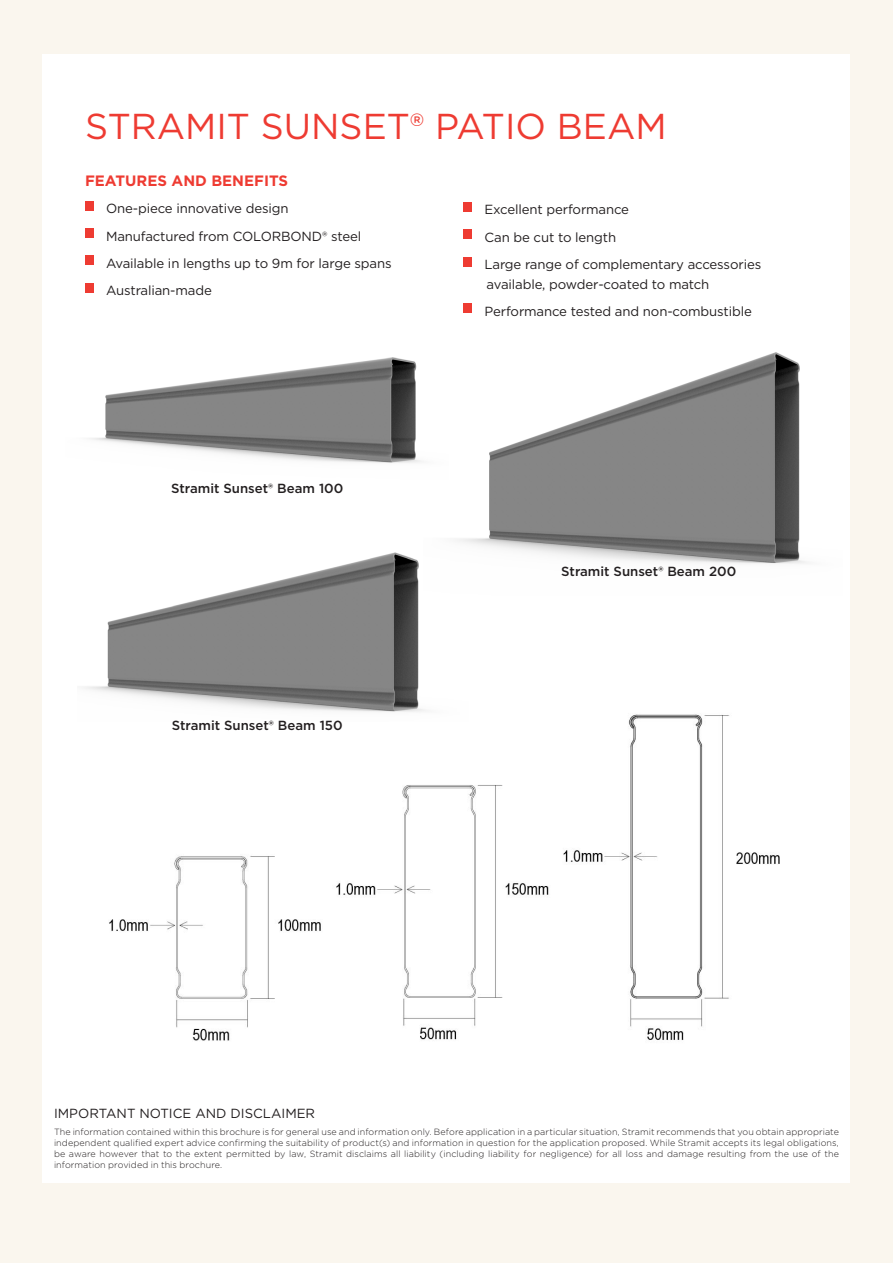
<style>
.page{position:relative;width:893px;height:1263px;background:#faf6ee}
.page>*{position:absolute;margin:0;border:0;box-sizing:border-box;transform-origin:0 0}
.t1{font:36px "Gotham";color:#ee3b32}
.t2{font:700 15px "Gotham";color:#ee3b32}
.t3{font:13.2px/27.5px "Gotham";letter-spacing:-.01em;color:#231f20}
.t4{font:500 13.2px "Gotham";color:#231f20}
.t5{font:300 9px/10.8px "Gotham";letter-spacing:.005em;color:#231f20;text-align:justify}
</style>
<div class="page">
<div style="left:43px;top:54px;width:807px;height:1128px;background:#fff"></div>
<div style="left:85px;top:201px;width:9px;height:9px;background:#ee3b32"></div>
<div style="left:85px;top:228px;width:9px;height:10px;background:#ee3b32"></div>
<div style="left:85px;top:256px;width:9px;height:9px;background:#ee3b32"></div>
<div style="left:85px;top:283px;width:9px;height:9px;background:#ee3b32"></div>
<div style="left:463px;top:202px;width:9px;height:9px;background:#ee3b32"></div>
<div style="left:463px;top:230px;width:9px;height:9px;background:#ee3b32"></div>
<div style="left:463px;top:257px;width:9px;height:9px;background:#ee3b32"></div>
<div style="left:463px;top:304px;width:9px;height:9px;background:#ee3b32"></div>
<img style="left:89px;top:357px;width:333px;height:106px">
<img style="left:84px;top:552px;width:342px;height:160px">
<img style="left:424px;top:352px;width:383px;height:244px">
<img style="left:109px;top:856px;width:212px;height:185px">
<img style="left:336px;top:785px;width:213px;height:255px">
<img style="left:563px;top:714px;width:217px;height:326px">
<h1 class="t1" style="left:85px;top:104px;width:583px">STRAMIT SUNSET® PATIO BEAM</h1>
<h2 class="t2" style="left:85px;top:171px;width:205px">FEATURES AND BENEFITS</h2>
<h3 class="t3" style="left:106px;top:195px;width:287px">One-piece innovative design<br>Manufactured from COLORBOND® steel<br>Available in lengths up to 9m for large spans<br>Australian-made</h3>
<h3 class="t3" style="left:484px;top:196px;width:278px">Excellent performance<br>Can be cut to length<br>Large range of complementary accessories</h3>
<h3 class="t3" style="left:484px;top:270px;width:269px">available, powder-coated to match<br>Performance tested and non-combustible</h3>
<h3 class="t4" style="left:171px;top:479px;width:174px">Stramit Sunset® Beam 100</h3>
<h3 class="t4" style="left:172px;top:717px;width:172px">Stramit Sunset® Beam 150</h3>
<h3 class="t4" style="left:561px;top:563px;width:177px">Stramit Sunset® Beam 200</h3>
<h3 class="t3" style="left:54px;top:1099px;width:263px">IMPORTANT NOTICE AND DISCLAIMER</h3>
<p class="t5" style="left:54px;top:1126px;width:786px">The information contained within this brochure is for general use and information only. Before application in a particular situation, Stramit recommends that you obtain appropriate independent qualified expert advice confirming the suitability of product(s) and information in question for the application proposed. While Stramit accepts its legal obligations, be aware however that to the extent permitted by law, Stramit disclaims all liability (including liability for negligence) for all loss and damage resulting from the use of the information provided in this brochure.</p>
</div>
